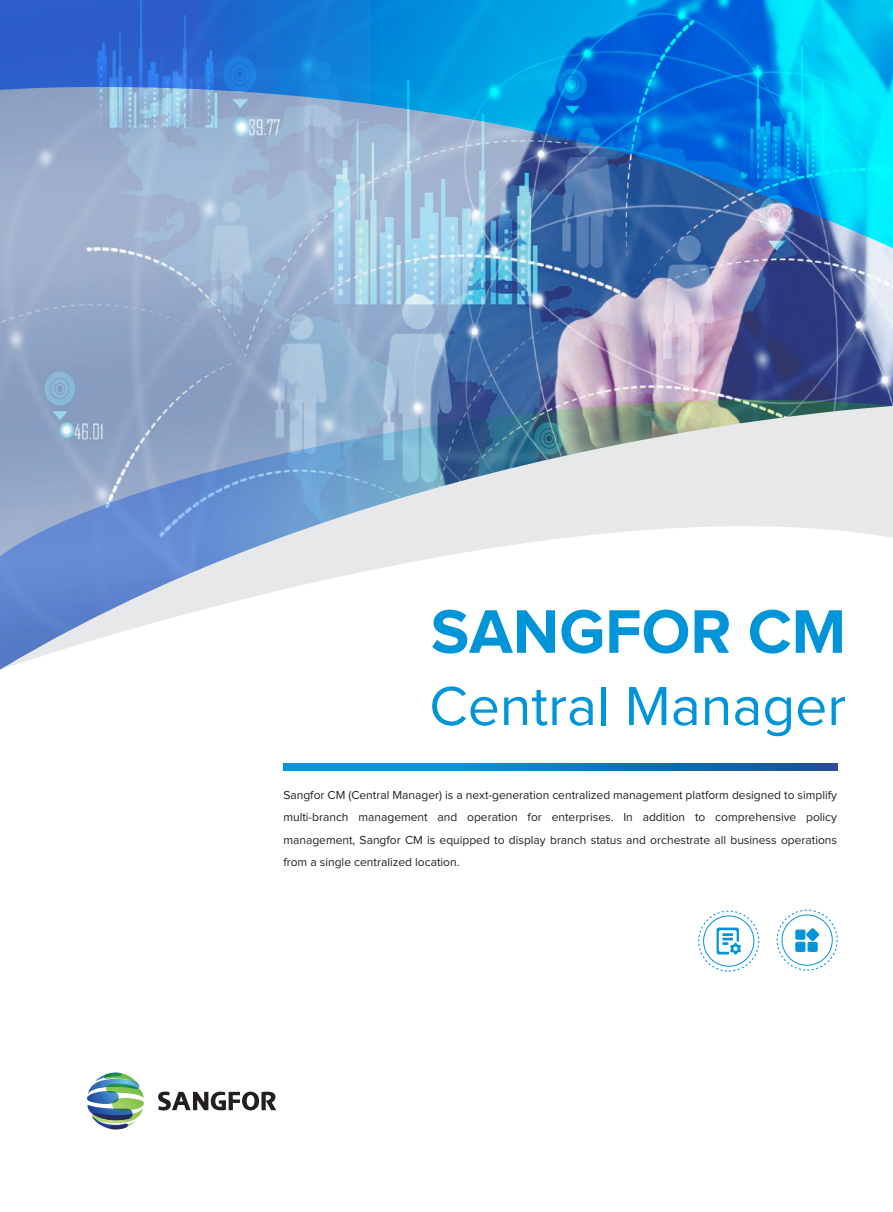
<style>
.page{position:relative;width:893px;height:1212px;background:#fff}
.page>*{position:absolute;margin:0;border:0;box-sizing:border-box;transform-origin:0 0}
.t1{font:700 63.75px "Proxima Nova";color:#0095d9}
.t2{font:57px "Proxima Nova";color:#0095d9}
.t3{font:12px/22.5px "Proxima Nova";color:#231f20;text-align:justify}
</style>
<div class="page">
<svg style="left:87px;top:1072px;width:57px;height:57px"></svg>
<svg style="left:158px;top:1091px;width:118px;height:20px"></svg>
<svg style="left:283px;top:763px;width:554px;height:8px;background:#067cc0"></svg>
<div style="left:698px;top:911px;width:61px;height:60px;border:1px dashed #0095d9;border-radius:50%"></div>
<svg style="left:717px;top:928px;width:24px;height:26px"></svg>
<div style="left:703px;top:915px;width:51px;height:51px;border:1px solid #0095d9;border-radius:50%"></div>
<svg style="left:795px;top:928px;width:24px;height:24px"></svg>
<div style="left:777px;top:910px;width:61px;height:60px;border:1px dashed #0095d9;border-radius:50%"></div>
<div style="left:782px;top:914px;width:51px;height:51px;border:1px solid #0095d9;border-radius:50%"></div>
<img style="left:0;top:249px;width:893px;height:151px">
<svg style="left:0;top:0;width:893px;height:249px;background:#4698d4"></svg>
<img style="left:0;top:400px;width:893px;height:6px">
<svg style="left:0;top:406px;width:893px;height:264px"></svg>
<h1 class="t1" style="left:431px;top:602px;width:417px">SANGFOR CM</h1>
<h2 class="t2" style="left:429px;top:680px;width:418px">Central Manager</h2>
<p class="t3" style="left:283px;top:784px;width:555px">Sangfor CM (Central Manager) is a next-generation centralized management platform designed to simplify multi-branch management and operation for enterprises. In addition to comprehensive policy management, Sangfor CM is equipped to display branch status and orchestrate all business operations from a single centralized location.</p>
</div>
